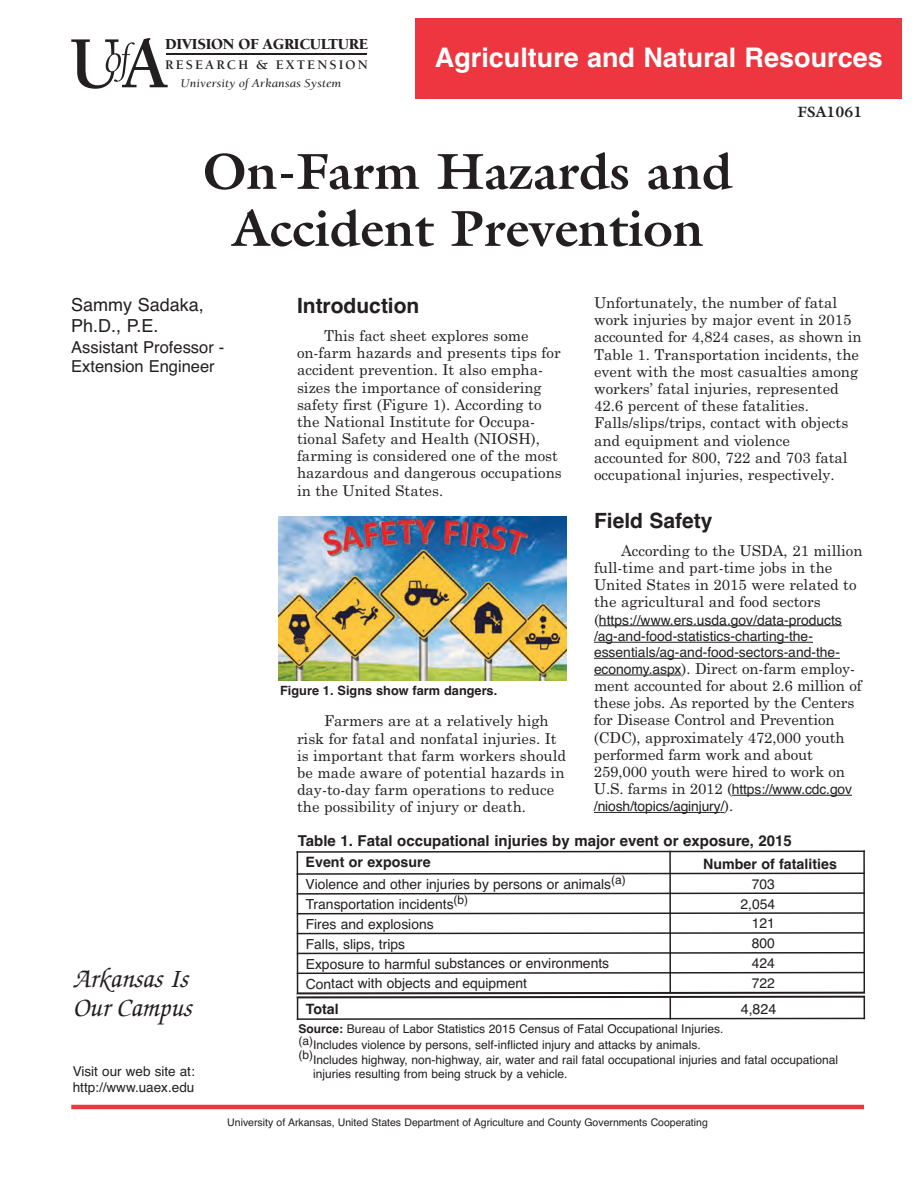
<style>
.page{position:relative;width:918px;height:1188px;background:#fff}
.page>*{position:absolute;margin:0;border:0;box-sizing:border-box;transform-origin:0 0}
.t1{font:700 51px/57px "Galliard";color:#231f20;text-align:center}
.t2{font:700 27px "Helvetica";color:#fff}
.t3{font:italic 500 27px/29.2px "Zapf Chancery";color:#231f20}
.t4{font:700 21px "Helvetica";color:#231f20}
.t5{font:18px/21.6px "Helvetica";color:#231f20}
.t6{font:16.5px/19.8px "Helvetica";color:#231f20}
.t7{font:900 15.75px "Berkeley";letter-spacing:-.02em;color:#231f20}
.t8{font:15px/17.1px "Century Schoolbook";color:#231f20}
.t9{font:700 15px "Helvetica";color:#231f20}
.t10{font:700 15px "Galliard";color:#231f20}
.t11{font:700 14.25px "Helvetica";color:#231f20}
.t12{font:14.25px "Helvetica";color:#231f20}
.t13{font:13.95px "Helvetica";color:#231f20}
.t14{font:13.8px/16.2px "Helvetica";color:#231f20}
.t15{font:13.5px/16.2px "Helvetica";color:#231f20}
.t16{font:700 13.5px "Berkeley";letter-spacing:.155em;color:#231f20}
.t17{font:700 12.75px "Helvetica";color:#231f20}
.t18{font:italic 12.15px "Berkeley";color:#231f20;scale:1.09 1}
.t19{font:12px/14.4px "Helvetica";color:#231f20}
.t20{font:10.5px "Helvetica";color:#231f20}
.s1{font-family:"Century Schoolbook";font-size:15px}
.s2{font-family:"Helvetica";font-size:13.8px}
.s3{font-weight:700}
</style>
<div class="page">
<hr style="left:594px;top:675px;width:88px;height:1px;background:#231f20">
<hr style="left:599px;top:625px;width:243px;height:1px;background:#231f20">
<hr style="left:71px;top:1105px;width:793px;height:4px;background:#ee3640">
<hr style="left:166px;top:54px;width:201px;height:1px;background:#231f20">
<hr style="left:594px;top:812px;width:127px;height:1px;background:#231f20">
<hr style="left:732px;top:795px;width:120px;height:1px;background:#231f20">
<hr style="left:594px;top:658px;width:246px;height:1px;background:#231f20">
<hr style="left:594px;top:642px;width:219px;height:1px;background:#231f20">
<svg style="left:71px;top:38px;width:97px;height:51px"></svg>
<hr style="left:297px;top:851px;width:1px;height:169px;background:#231f20">
<hr style="left:669px;top:851px;width:2px;height:168px;background:#231f20">
<hr style="left:863px;top:851px;width:2px;height:168px;background:#231f20">
<svg style="left:296px;top:850px;width:569px;height:3px"></svg>
<svg style="left:296px;top:872px;width:569px;height:4px"></svg>
<svg style="left:296px;top:892px;width:569px;height:3px"></svg>
<svg style="left:296px;top:911px;width:569px;height:4px"></svg>
<svg style="left:296px;top:931px;width:568px;height:4px"></svg>
<svg style="left:296px;top:951px;width:568px;height:4px"></svg>
<svg style="left:296px;top:971px;width:568px;height:4px"></svg>
<svg style="left:296px;top:991px;width:570px;height:8px"></svg>
<svg style="left:296px;top:1017px;width:570px;height:3px"></svg>
<div style="left:416px;top:18px;width:486px;height:81px;background:#ee3640"></div>
<img style="left:279px;top:516px;width:288px;height:165px">
<p class="t7" style="left:165px;top:37px;width:205px">DIVISION OF AGRICULTURE</p>
<p class="t16" style="left:165px;top:60px;width:204px">RESEARCH &amp; EXTENSION</p>
<p class="t18" style="left:181px;top:78px;width:149px">University of Arkansas System</p>
<p class="t2" style="left:435px;top:42px;width:449px">Agriculture and Natural Resources</p>
<p class="t10" style="left:797px;top:103px;width:67px">FSA1061</p>
<h1 class="t1" style="left:203px;top:143px;width:531px">On-Farm Hazards and<br>Accident Prevention</h1>
<p class="t5" style="left:71px;top:293px;width:134px">Sammy Sadaka,<br>Ph.D., P.E.</p>
<p class="t6" style="left:71px;top:337px;width:155px">Assistant Professor -<br>Extension Engineer</p>
<h2 class="t4" style="left:297px;top:293px;width:124px">Introduction</h2>
<p class="t8" style="left:297px;top:327px;width:266px;text-indent:27px">This fact sheet explores some on-farm hazards and presents tips for accident prevention. It also empha&shy;sizes the importance of considering safety first (Figure 1). According to the National Institute for Occupa&shy;tional Safety and Health (NIOSH), farming is considered one of the most hazardous and dangerous occupations in the United States.</p>
<p class="t17" style="left:280px;top:684px;width:219px">Figure 1. Signs show farm dangers.</p>
<p class="t8" style="left:297px;top:713px;width:271px;text-indent:27px">Farmers are at a relatively high risk for fatal and nonfatal injuries. It is important that farm workers should be made aware of potential hazards in day-to-day farm operations to reduce the possibility of injury or death.</p>
<p class="t8" style="left:594px;top:294px;width:269px">Unfortunately, the number of fatal work injuries by major event in 2015 accounted for 4,824 cases, as shown in Table 1. Transportation incidents, the event with the most casualties among workers’ fatal injuries, represented</p>
<p class="t8" style="left:594px;top:397px;width:256px">42.6 percent of these fatalities.<br>Falls/slips/trips, contact with objects and equipment and violence accounted for 800, 722 and 703 fatal occupational injuries, respectively.</p>
<h2 class="t4" style="left:594px;top:508px;width:120px">Field Safety</h2>
<p class="t8" style="left:594px;top:542px;width:270px;text-indent:27px">According to the USDA, 21 million full-time and part-time jobs in the United States in 2015 were related to the agricultural and food sectors</p>
<p class="t14" style="left:594px;top:612px;width:249px"><span class="s1">(</span>https://www.ers.usda.gov/data-products /ag-and-food-statistics-charting-the&shy;essentials/ag-and-food-sectors-and-the-</p>
<p class="t8" style="left:594px;top:660px;width:269px"><span class="s2">economy.aspx</span>). Direct on-farm employ&shy;ment accounted for about 2.6 million of these jobs. As reported by the Centers for Disease Control and Prevention (CDC), approximately 472,000 youth performed farm work and about 259,000 youth were hired to work on</p>
<p class="t14" style="left:594px;top:781px;width:260px;line-height:17.2px"><span class="s1">U.S. farms in 2012 (</span>https://www.cdc.gov /niosh/topics/aginjury/<span class="s1">).</span></p>
<h2 class="t3" style="left:73px;top:967px;width:120px">Arkansas Is<br>Our Campus</h2>
<p class="t15" style="left:73px;top:1063px;width:124px">Visit our web site at: http://www.uaex.edu</p>
<p class="t9" style="left:298px;top:832px;width:496px">Table 1. Fatal occupational injuries by major event or exposure, 2015</p>
<p class="t11" style="left:306px;top:854px;width:127px">Event or exposure</p>
<p class="t11" style="left:703px;top:855px;width:135px">Number of fatalities</p>
<p class="t13" style="left:306px;top:876px;width:322px">Violence and other injuries by persons or animals<sup>(a)</sup></p>
<p class="t13" style="left:752px;top:876px;width:25px">703</p>
<p class="t13" style="left:306px;top:896px;width:164px">Transportation incidents<sup>(b)</sup></p>
<p class="t13" style="left:740px;top:896px;width:36px">2,054</p>
<p class="t13" style="left:306px;top:916px;width:130px">Fires and explosions</p>
<p class="t13" style="left:752px;top:915px;width:25px">121</p>
<p class="t13" style="left:306px;top:936px;width:101px">Falls, slips, trips</p>
<p class="t13" style="left:752px;top:935px;width:25px">800</p>
<p class="t13" style="left:306px;top:956px;width:305px">Exposure to harmful substances or environments</p>
<p class="t13" style="left:752px;top:955px;width:25px">424</p>
<p class="t13" style="left:306px;top:975px;width:223px">Contact with objects and equipment</p>
<p class="t13" style="left:752px;top:975px;width:25px">722</p>
<p class="t11" style="left:306px;top:1001px;width:35px">Total</p>
<p class="t12" style="left:741px;top:1001px;width:37px">4,824</p>
<p class="t19" style="left:299px;top:1021px;width:426px"><span class="s3">Source:</span> Bureau of Labor Statistics 2015 Census of Fatal Occupational Injuries.</p>
<p class="t19" style="left:298px;top:1038px;width:404px">(a)Includes violence by persons, self-inflicted injury and attacks by animals.</p>
<p class="t19" style="left:313px;top:1052px;width:527px;text-indent:-15px">(b)Includes highway, non-highway, air, water and rail fatal occupational injuries and fatal occupational injuries resulting from being struck by a vehicle.</p>
<p class="t20" style="left:227px;top:1116px;width:482px">University of Arkansas, United States Department of Agriculture and County Governments Cooperating</p>
</div>
